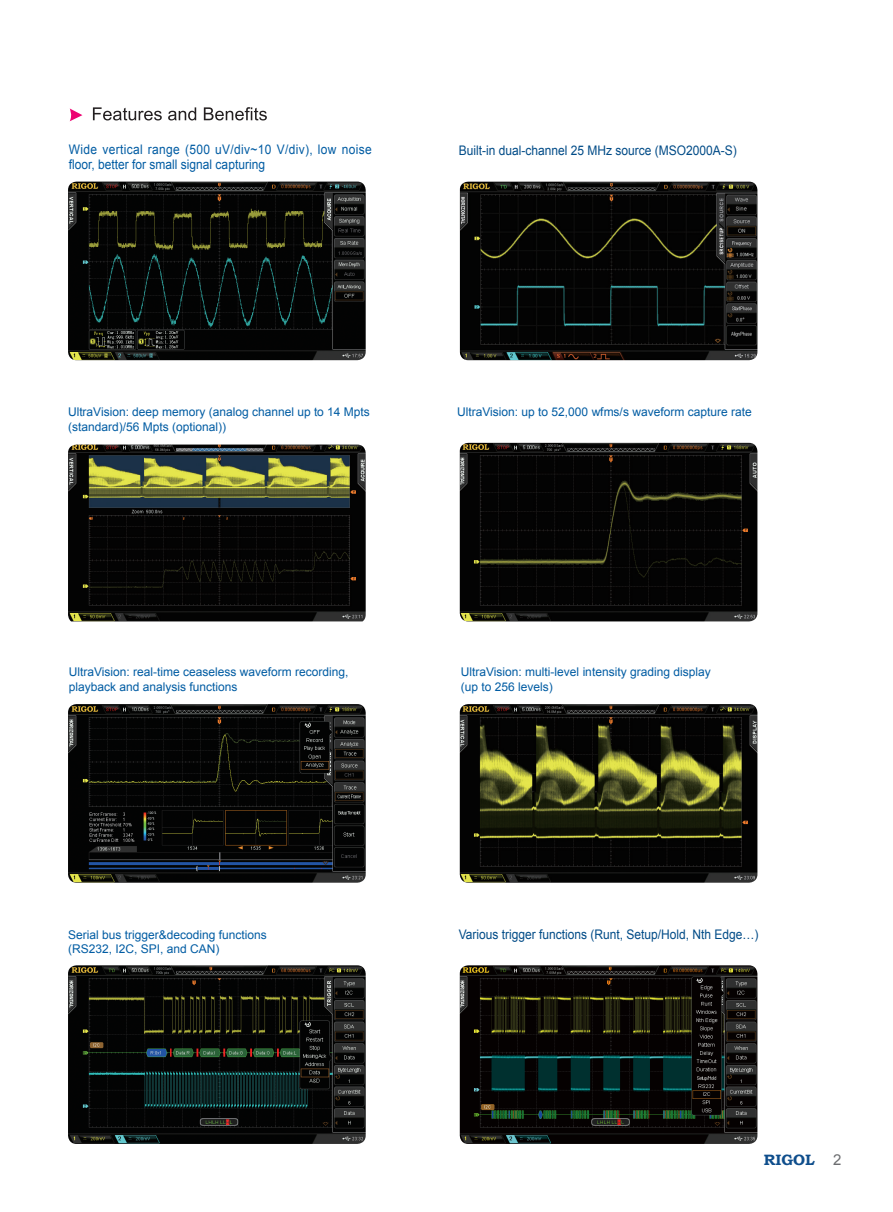
<style>
.page{position:relative;width:893px;height:1212px;background:#fff}
.page>*{position:absolute;margin:0;border:0;box-sizing:border-box;transform-origin:0 0}
.t1{font:700 15px "Bookman Old Style";color:#0f4e8c}
.t2{font:15px "Arial";color:#6c6d70}
.t3{font:13.2px "Arial";color:#004b87;scale:.91 1}
.t4{font:13.2px/14.4px "Arial";letter-spacing:.03em;color:#015ca3;scale:.91 1}
.t5{font:12px/14.4px "Arial";color:#015ca3}
</style>
<div class="page">
<img style="left:68px;top:182px;width:298px;height:178px">
<svg style="left:93px;top:107px;width:174px;height:13px"></svg>
<svg style="left:70px;top:108px;width:12px;height:13px"></svg>
<img style="left:68px;top:444px;width:298px;height:177px">
<img style="left:460px;top:443px;width:297px;height:178px">
<img style="left:68px;top:704px;width:298px;height:179px">
<img style="left:460px;top:704px;width:297px;height:179px">
<img style="left:68px;top:965px;width:298px;height:179px">
<img style="left:460px;top:965px;width:297px;height:179px">
<img style="left:460px;top:182px;width:297px;height:178px">
<p class="t4" style="left:69px;top:143px;width:334px">Wide vertical range (500 uV/div~10 V/div), low noise floor, better for small signal capturing</p>
<p class="t3" style="left:459px;top:142px;width:307px">Built-in dual-channel 25 MHz source (MSO2000A-S)</p>
<p class="t5" style="left:68px;top:405px;width:303px">UltraVision: deep memory (analog channel up to 14 Mpts (standard)/56 Mpts (optional))</p>
<p class="t5" style="left:457px;top:405px;width:296px">UltraVision: up to 52,000 wfms/s waveform capture rate</p>
<p class="t5" style="left:69px;top:665px;width:281px">UltraVision: real-time ceaseless waveform recording, playback and analysis functions</p>
<p class="t5" style="left:461px;top:665px;width:251px">UltraVision: multi-level intensity grading display</p>
<p class="t5" style="left:461px;top:679px;width:94px">(up to 256 levels)</p>
<p class="t5" style="left:68px;top:928px;width:200px">Serial bus trigger&amp;decoding functions</p>
<p class="t5" style="left:68px;top:942px;width:153px">(RS232, I2C, SPI, and CAN)</p>
<p class="t3" style="left:459px;top:926px;width:331px">Various trigger functions (Runt, Setup/Hold, Nth Edge…)</p>
<p class="t1" style="left:764px;top:1149px;width:53px">RIGOL</p>
<p class="t2" style="left:833px;top:1150px;width:10px">2</p>
</div>
